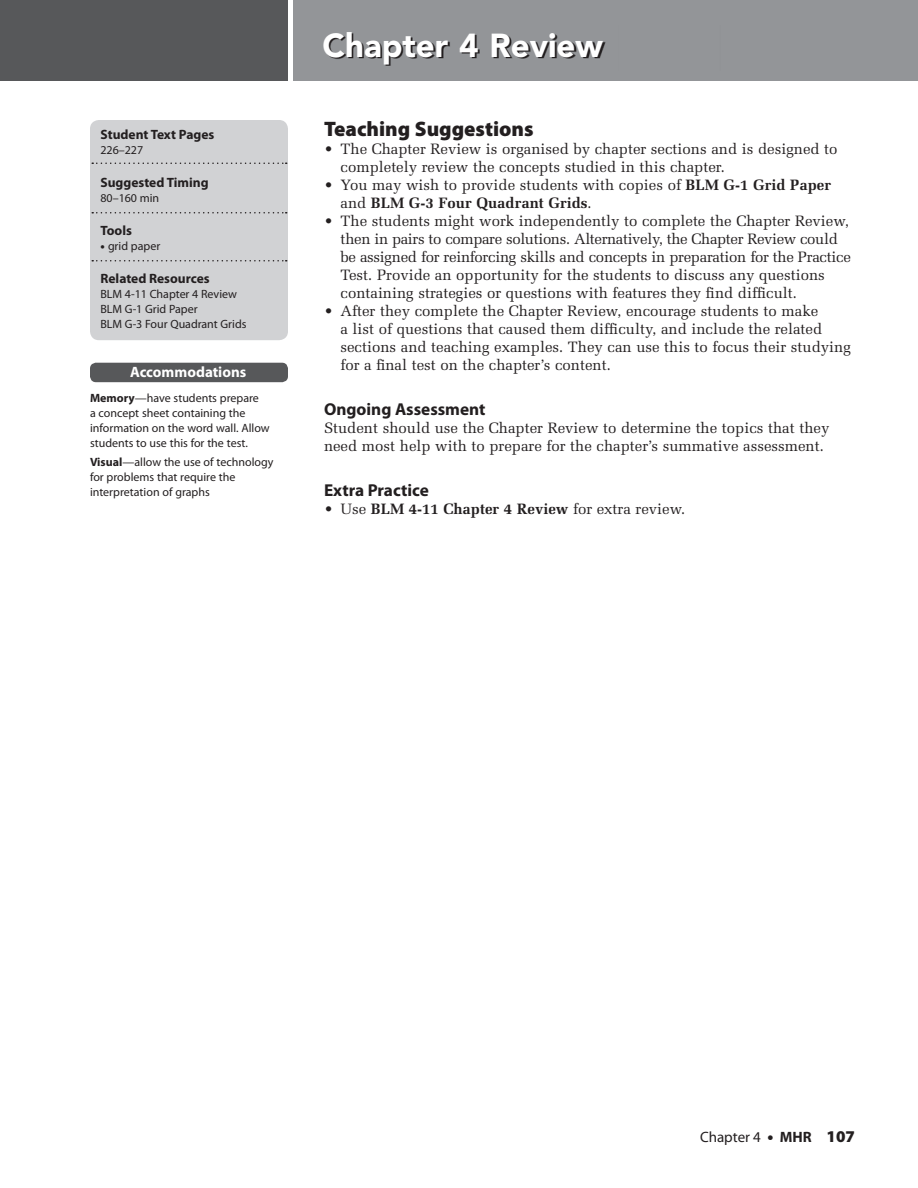
<style>
.page{position:relative;width:918px;height:1188px;background:#fff}
.page>*{position:absolute;margin:0;border:0;box-sizing:border-box;transform-origin:0 0}
.t1{font:900 33px "Avenir";color:#fff}
.t2{font:900 21px "Myriad Pro";color:#231f20}
.t3{font:700 17.25px "Myriad Pro";color:#231f20}
.t4{font:15px/18px "Melior";color:#231f20}
.t5{font:700 15px "Melior";color:#231f20}
.t6{font:15px "Myriad";color:#231f20}
.t7{font:700 15px "Myriad Pro";color:#fff}
.t8{font:700 13.5px "Myriad Pro";color:#231f20}
.t9{font:12px/15px "Myriad Pro";color:#231f20}
.s1{font-weight:900}
.s2{font-weight:700}
.s3{font-weight:400}
.s4{font-family:"Myriad Pro";font-weight:900;font-size:16.5px}
</style>
<div class="page">
<div style="left:0;top:0;width:918px;height:81px;background:#939598"></div>
<img style="left:325px;top:33px;width:281px;height:33px">
<div style="left:0;top:0;width:288px;height:81px;background:#57585a"></div>
<hr style="left:288px;top:0;width:4px;height:81px;background:#fff">
<div style="left:90px;top:120px;width:198px;height:220px;background:#d1d2d4;border-radius:9px"></div>
<svg style="left:92px;top:163px;width:195px;height:1px"></svg>
<svg style="left:92px;top:212px;width:195px;height:2px"></svg>
<svg style="left:92px;top:260px;width:195px;height:2px"></svg>
<div style="left:90px;top:363px;width:198px;height:19px;background:#57585a;border-radius:6px"></div>
<p class="t8" style="left:100px;top:126px;width:115px">Student Text Pages</p>
<p class="t9" style="left:100px;top:142px;width:44px">226–227</p>
<p class="t8" style="left:100px;top:174px;width:110px">Suggested Timing</p>
<p class="t9" style="left:100px;top:190px;width:60px">80–160 min</p>
<p class="t8" style="left:100px;top:222px;width:33px">Tools</p>
<p class="t9" style="left:100px;top:238px;width:61px"><span class="s1">•</span> grid paper</p>
<p class="t8" style="left:100px;top:270px;width:111px">Related Resources</p>
<p class="t9" style="left:100px;top:286px;width:148px">BLM 4-11 Chapter 4 Review<br>BLM G-1 Grid Paper<br>BLM G-3 Four Quadrant Grids</p>
<p class="t7" style="left:130px;top:362px;width:118px">Accommodations</p>
<p class="t9" style="left:90px;top:390px;width:181px"><span class="s2">Memory</span>—have students prepare<br>a concept sheet containing the information on the word wall. Allow students to use this for the test.</p>
<p class="t9" style="left:90px;top:454px;width:185px"><span class="s2">Visual</span>—allow the use of technology for problems that require the interpretation of graphs</p>
<h1 class="t1" style="left:322px;top:25px;width:282px">Chapter 4 Review</h1>
<h2 class="t2" style="left:324px;top:115px;width:211px">Teaching Suggestions</h2>
<p class="t4" style="left:340px;top:139px;width:499px;text-indent:-16px">• The Chapter Review is organised by chapter sections and is designed to completely review the concepts studied in this chapter.</p>
<p class="t4" style="left:340px;top:175px;width:492px;text-indent:-16px">• You may wish to provide students with copies of <span class="s2">BLM G-1 Grid Paper </span>and <span class="s2">BLM G-3 Four Quadrant Grids</span>.</p>
<p class="t4" style="left:340px;top:211px;width:512px;text-indent:-16px">• The students might work independently to complete the Chapter Review, then in pairs to compare solutions. Alternatively, the Chapter Review could be assigned for reinforcing skills and concepts in preparation for the Practice Test. Provide an opportunity for the students to discuss any questions containing strategies or questions with features they find difficult.</p>
<p class="t4" style="left:340px;top:301px;width:512px;text-indent:-16px">• After they complete the Chapter Review, encourage students to make<br>a list of questions that caused them difficulty, and include the related sections and teaching examples. They can use this to focus their studying for a final test on the chapter’s content.</p>
<p class="t3" style="left:324px;top:398px;width:163px">Ongoing Assessment</p>
<p class="t4" style="left:324px;top:418px;width:507px">Student should use the Chapter Review to determine the topics that they need most help with to prepare for the chapter’s summative assessment.</p>
<p class="t3" style="left:324px;top:479px;width:106px">Extra Practice</p>
<p class="t5" style="left:324px;top:499px;width:363px"><span class="s3">• Use</span> BLM 4-11 Chapter 4 Review <span class="s3">for extra review.</span></p>
<p class="t6" style="left:700px;top:1129px;width:156px">Chapter 4 <span class="s4">•</span> <span class="s2">MHR</span> <span class="s4">107</span></p>
</div>
